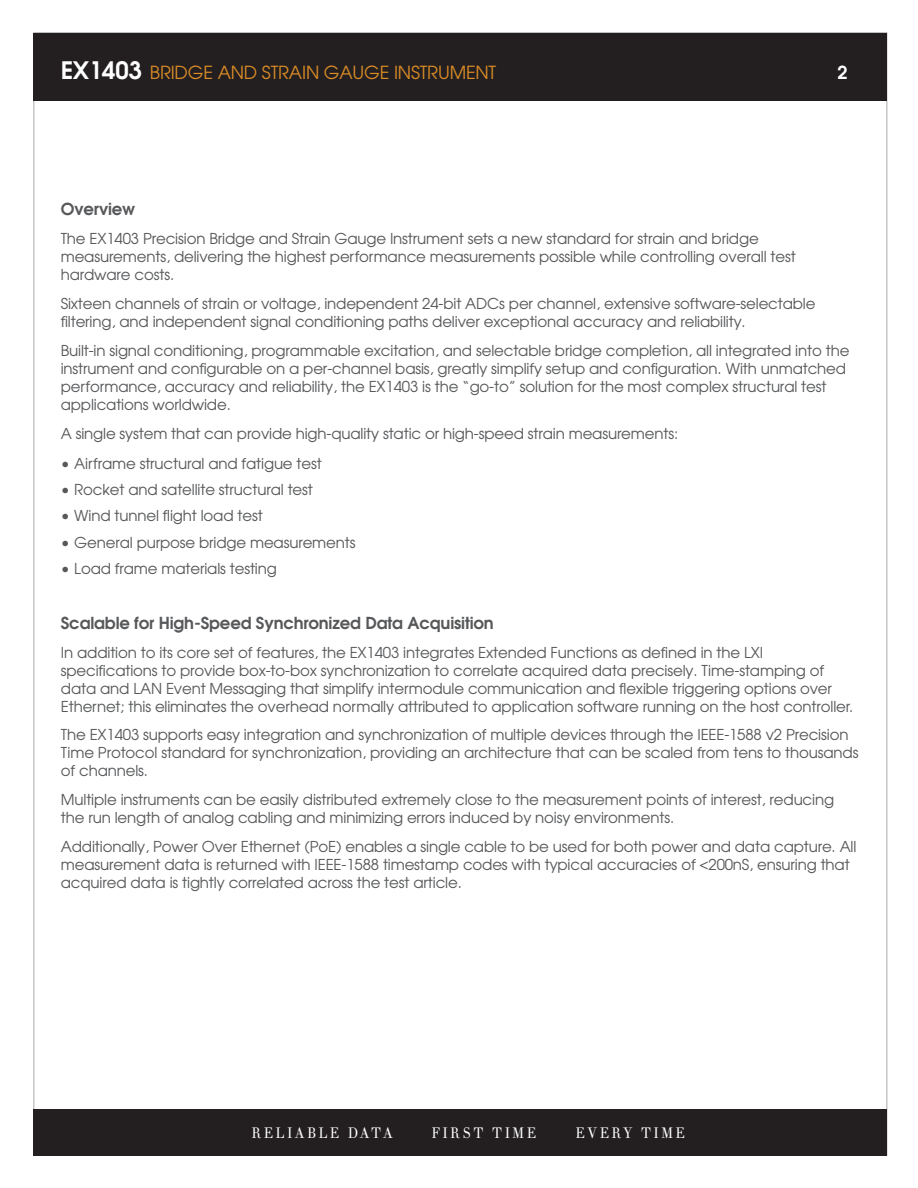
<style>
.page{position:relative;width:918px;height:1188px;background:#fff}
.page>*{position:absolute;margin:0;border:0;box-sizing:border-box;transform-origin:0 0}
.t1{font:18px "Avant Garde";letter-spacing:-.01em;color:#da8b26}
.t2{font:600 18px "Avant Garde";color:#fff}
.t3{font:600 16.5px "Avant Garde";letter-spacing:-.01em;color:#57585a}
.t4{font:15px/18px "Avant Garde";letter-spacing:-.01em;color:#57585a}
.t5{font:15px "Theano Didot";letter-spacing:.18em;color:#fff;scale:.9 1}
.s1{font-weight:600;font-size:24px;color:#fff}
</style>
<div class="page">
<div style="left:34px;top:1109px;width:853px;height:47px;background:#231f20"></div>
<div style="left:34px;top:33px;width:853px;height:67px;background:#231f20"></div>
<p class="t1" style="left:61px;top:61px;width:437px"><span class="s1">EX1403</span> BRIDGE AND STRAIN GAUGE INSTRUMENT</p>
<p class="t2" style="left:837px;top:61px;width:12px">2</p>
<p class="t3" style="left:61px;top:198px;width:76px">Overview</p>
<p class="t4" style="left:61px;top:229px;width:737px">The EX1403 Precision Bridge and Strain Gauge Instrument sets a new standard for strain and bridge measurements, delivering the highest performance measurements possible while controlling overall test hardware costs.</p>
<p class="t4" style="left:61px;top:294px;width:756px">Sixteen channels of strain or voltage, independent 24-bit ADCs per channel, extensive software-selectable filtering, and independent signal conditioning paths deliver exceptional accuracy and reliability.</p>
<p class="t4" style="left:61px;top:341px;width:790px">Built-in signal conditioning, programmable excitation, and selectable bridge completion, all integrated into the instrument and configurable on a per-channel basis, greatly simplify setup and configuration. With unmatched performance, accuracy and reliability, the EX1403 is the “go-to” solution for the most complex structural test applications worldwide.</p>
<p class="t4" style="left:61px;top:424px;width:619px">A single system that can provide high-quality static or high-speed strain measurements:</p>
<p class="t4" style="left:61px;top:454px;width:263px">• Airframe structural and fatigue test</p>
<p class="t4" style="left:61px;top:480px;width:254px">• Rocket and satellite structural test</p>
<p class="t4" style="left:61px;top:507px;width:204px">• Wind tunnel flight load test</p>
<p class="t4" style="left:61px;top:533px;width:296px">• General purpose bridge measurements</p>
<p class="t4" style="left:61px;top:559px;width:218px">• Load frame materials testing</p>
<p class="t3" style="left:61px;top:612px;width:434px">Scalable for High-Speed Synchronized Data Acquisition</p>
<p class="t4" style="left:61px;top:643px;width:794px">In addition to its core set of features, the EX1403 integrates Extended Functions as defined in the LXI specifications to provide box-to-box synchronization to correlate acquired data precisely. Time-stamping of data and LAN Event Messaging that simplify intermodule communication and flexible triggering options over Ethernet; this eliminates the overhead normally attributed to application software running on the host controller.</p>
<p class="t4" style="left:61px;top:726px;width:799px">The EX1403 supports easy integration and synchronization of multiple devices through the IEEE-1588 v2 Precision<br>Time Protocol standard for synchronization, providing an architecture that can be scaled from tens to thousands of channels.</p>
<p class="t4" style="left:61px;top:791px;width:775px">Multiple instruments can be easily distributed extremely close to the measurement points of interest, reducing the run length of analog cabling and minimizing errors induced by noisy environments.</p>
<p class="t4" style="left:61px;top:837px;width:797px">Additionally, Power Over Ethernet (PoE) enables a single cable to be used for both power and data capture. All measurement data is returned with IEEE-1588 timestamp codes with typical accuracies of &lt;200nS, ensuring that acquired data is tightly correlated across the test article.</p>
<p class="t5" style="left:251px;top:1123px;width:159px">RELIABLE DATA</p>
<p class="t5" style="left:431px;top:1123px;width:118px">FIRST TIME</p>
<p class="t5" style="left:575px;top:1123px;width:123px">EVERY TIME</p>
</div>
